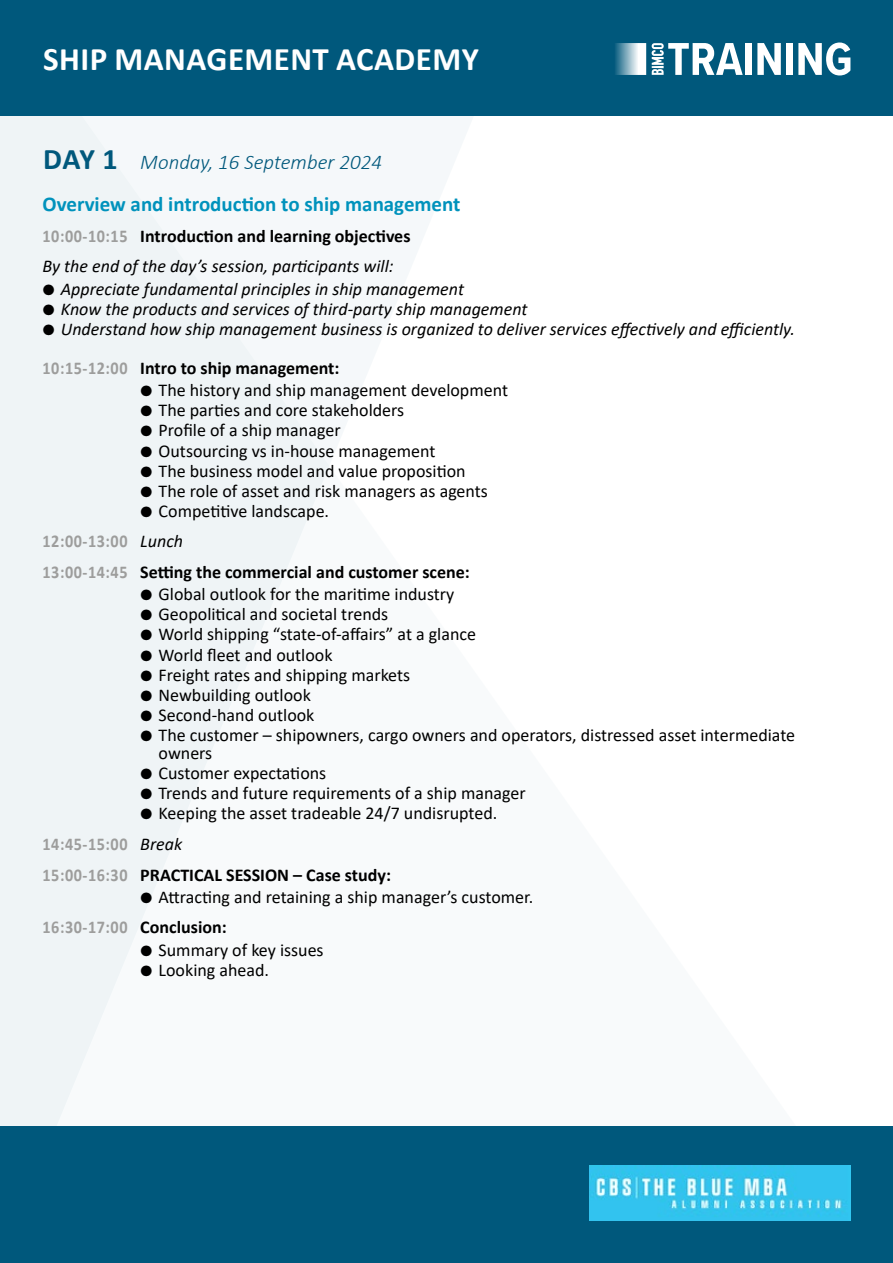
<style>
.page{position:relative;width:893px;height:1263px;background:#fff}
.page>*{position:absolute;margin:0;border:0;box-sizing:border-box;transform-origin:0 0}
.t1{font:700 33px "Calibri";letter-spacing:.015em;color:#fff}
.t2{font:700 21px "Calibri";color:#0092bc}
.t3{font:italic 300 21px "Calibri";color:#00587c}
.t4{font:18px/30.5px "Calibri";color:#000}
.t5{font:italic 18px/30.5px "Calibri";color:#000}
.t6{font:700 18px/30.5px "Calibri";color:#000}
.s1{font-weight:700;font-style:normal;font-size:30px}
.s2{font-weight:700;font-style:normal;color:#9d9d9c}
.s3{font-weight:700;font-style:normal}
.s4{font-family:"Proxima Nova Cond";font-style:normal}
.s5{font-family:"Proxima Nova Cond"}
.s6{font-family:"Proxima Nova Cond";font-weight:400}
.s7{font-weight:400}
.s8{color:#9d9d9c}
.s9{font-weight:400;font-style:italic}
.s10{font-weight:700;color:#9d9d9c}
.s11{font-style:italic}
.s12{font-weight:700}
</style>
<div class="page">
<svg style="left:0;top:115px;width:329px;height:1012px;fill:#eff4f6"></svg>
<div style="left:0;top:0;width:893px;height:115px;background:#00587c"></div>
<div style="left:0;top:1127px;width:893px;height:136px;background:#00587c"></div>
<div style="left:745px;top:43px;width:7px;height:32px;background:#fff"></div>
<svg style="left:757px;top:43px;width:24px;height:32px"></svg>
<div style="left:786px;top:43px;width:7px;height:32px;background:#fff"></div>
<svg style="left:798px;top:43px;width:52px;height:32px"></svg>
<svg style="left:652px;top:43px;width:91px;height:32px"></svg>
<svg style="left:615px;top:43px;width:31px;height:32px"></svg>
<img style="left:589px;top:1165px;width:261px;height:55px">
<h1 class="t1" style="left:43px;top:36px;width:437px">SHIP MANAGEMENT ACADEMY</h1>
<p class="t3" style="left:43px;top:149px;width:340px"><span class="s1">DAY 1</span> Monday, 16 September 2024</p>
<p class="t2" style="left:43px;top:190px;width:420px">Overview and introduction to ship management</p>
<p class="t5" style="left:43px;top:220px;width:370px"><span class="s2">10:00-10:15</span> <span class="s3">Introduction and learning objectives<br></span>By the end of the day’s session, participants will:</p>
<p class="t5" style="left:43px;top:273px;width:423px"><span class="s4">●</span> Appreciate fundamental principles in ship management</p>
<p class="t5" style="left:43px;top:293px;width:487px"><span class="s4">●</span> Know the products and services of third-party ship management</p>
<p class="t5" style="left:43px;top:309px;width:754px;line-height:39px"><span class="s4">●</span> Understand how ship management business is organized to deliver services effectively and efficiently.<br><span class="s2">10:15-12:00</span> <span class="s3">Intro to ship management:</span></p>
<p class="t4" style="left:140px;top:374px;width:369px"><span class="s5">●</span> The history and ship management development</p>
<p class="t4" style="left:140px;top:395px;width:265px"><span class="s5">●</span> The parties and core stakeholders</p>
<p class="t4" style="left:140px;top:415px;width:202px"><span class="s5">●</span> Profile of a ship manager</p>
<p class="t4" style="left:140px;top:435px;width:297px"><span class="s5">●</span> Outsourcing vs in-house management</p>
<p class="t4" style="left:140px;top:455px;width:327px"><span class="s5">●</span> The business model and value proposition</p>
<p class="t4" style="left:140px;top:475px;width:349px"><span class="s5">●</span> The role of asset and risk managers as agents</p>
<p class="t6" style="left:43px;top:495px;width:429px;text-indent:98px"><span class="s6">●</span> <span class="s7">Competitive landscape.<br></span><span class="s8">12:00-13:00</span> <span class="s9">Lunch<br></span><span class="s8">13:00-14:45</span> Setting the commercial and customer scene:</p>
<p class="t4" style="left:140px;top:578px;width:316px"><span class="s5">●</span> Global outlook for the maritime industry</p>
<p class="t4" style="left:140px;top:599px;width:249px"><span class="s5">●</span> Geopolitical and societal trends</p>
<p class="t4" style="left:140px;top:619px;width:337px"><span class="s5">●</span> World shipping “state-of-affairs” at a glance</p>
<p class="t4" style="left:140px;top:639px;width:194px"><span class="s5">●</span> World fleet and outlook</p>
<p class="t4" style="left:140px;top:659px;width:271px"><span class="s5">●</span> Freight rates and shipping markets</p>
<p class="t4" style="left:140px;top:679px;width:172px"><span class="s5">●</span> Newbuilding outlook</p>
<p class="t4" style="left:140px;top:699px;width:176px"><span class="s5">●</span> Second-hand outlook</p>
<p class="t4" style="left:159px;top:726px;width:638px;line-height:18px;text-indent:-18px"><span class="s5">●</span> The customer – shipowners, cargo owners and operators, distressed asset intermediate owners</p>
<p class="t4" style="left:140px;top:757px;width:187px"><span class="s5">●</span> Customer expectations</p>
<p class="t4" style="left:140px;top:778px;width:387px"><span class="s5">●</span> Trends and future requirements of a ship manager</p>
<p class="t4" style="left:43px;top:798px;width:456px;text-indent:98px"><span class="s5">●</span> Keeping the asset tradeable 24/7 undisrupted.<br><span class="s10">14:45-15:00</span> <span class="s11">Break<br></span><span class="s10">15:00-16:30</span> <span class="s12">PRACTICAL SESSION – Case study:</span></p>
<p class="t4" style="left:43px;top:881px;width:492px;text-indent:98px"><span class="s5">●</span> Attracting and retaining a ship manager’s customer.<br><span class="s10">16:30-17:00</span> <span class="s12">Conclusion:</span></p>
<p class="t4" style="left:140px;top:934px;width:185px"><span class="s5">●</span> Summary of key issues</p>
<p class="t4" style="left:140px;top:954px;width:130px"><span class="s5">●</span> Looking ahead.</p>
</div>
